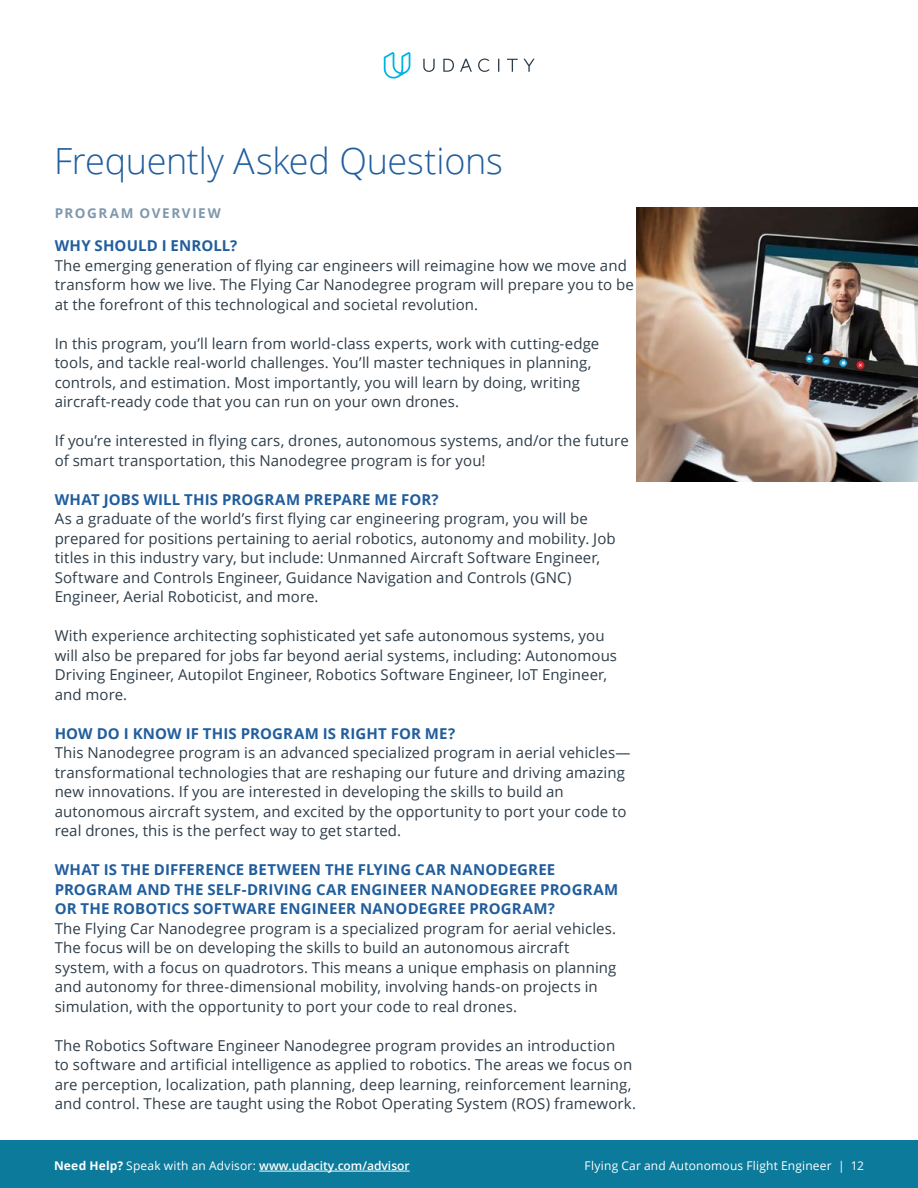
<style>
.page{position:relative;width:918px;height:1188px;background:#fff}
.page>*{position:absolute;margin:0;border:0;box-sizing:border-box;transform-origin:0 0}
.t1{font:300 36px "Open Sans";letter-spacing:-.01em;color:#215e9e}
.t2{font:15px/19.5px "Open Sans";letter-spacing:.005em;color:#2e3d49}
.t3{font:700 15px/19.5px "Open Sans";letter-spacing:.01em;color:#215e9e}
.t4{font:700 13.5px "Open Sans";letter-spacing:.115em;color:#7e98ad}
.t5{font:600 12px "Open Sans";color:#fff}
.t6{font:12px "Open Sans";letter-spacing:.015em;color:#fff}
.s1{font-weight:700}
.s2{font-weight:400}
</style>
<div class="page">
<div style="left:0;top:1140px;width:918px;height:48px;background:#0b7a9b"></div>
<hr style="left:259px;top:1171px;width:151px;height:1px;background:#fff">
<svg style="left:384px;top:52px;width:26px;height:27px"></svg>
<svg style="left:423px;top:59px;width:112px;height:13px"></svg>
<img style="left:636px;top:208px;width:282px;height:274px">
<h1 class="t1" style="left:54px;top:137px;width:450px">Frequently Asked Questions</h1>
<p class="t4" style="left:55px;top:204px;width:168px">PROGRAM OVERVIEW</p>
<p class="t3" style="left:55px;top:236px;width:184px">WHY SHOULD I ENROLL?</p>
<p class="t2" style="left:55px;top:255px;width:581px">The emerging generation of flying car engineers will reimagine how we move and transform how we live. The Flying Car Nanodegree program will prepare you to be at the forefront of this technological and societal revolution.</p>
<p class="t2" style="left:55px;top:333px;width:546px">In this program, you’ll learn from world-class experts, work with cutting-edge tools, and tackle real-world challenges. You’ll master techniques in planning, controls, and estimation. Most importantly, you will learn by doing, writing aircraft-ready code that you can run on your own drones.</p>
<p class="t2" style="left:55px;top:431px;width:576px">If you’re interested in flying cars, drones, autonomous systems, and/or the future of smart transportation, this Nanodegree program is for you!</p>
<p class="t3" style="left:55px;top:489px;width:385px">WHAT JOBS WILL THIS PROGRAM PREPARE ME FOR?</p>
<p class="t2" style="left:55px;top:509px;width:563px">As a graduate of the world’s first flying car engineering program, you will be prepared for positions pertaining to aerial robotics, autonomy and mobility. Job titles in this industry vary, but include: Unmanned Aircraft Software Engineer, Software and Controls Engineer, Guidance Navigation and Controls (GNC)<br>Engineer, Aerial Roboticist, and more.</p>
<p class="t2" style="left:55px;top:626px;width:564px">With experience architecting sophisticated yet safe autonomous systems, you will also be prepared for jobs far beyond aerial systems, including: Autonomous Driving Engineer, Autopilot Engineer, Robotics Software Engineer, IoT Engineer, and more.</p>
<p class="t3" style="left:55px;top:723px;width:402px">HOW DO I KNOW IF THIS PROGRAM IS RIGHT FOR ME?</p>
<p class="t2" style="left:55px;top:743px;width:577px">This Nanodegree program is an advanced specialized program in aerial vehicles— transformational technologies that are reshaping our future and driving amazing new innovations. If you are interested in developing the skills to build an autonomous aircraft system, and excited by the opportunity to port your code to real drones, this is the perfect way to get started.</p>
<p class="t3" style="left:55px;top:860px;width:565px">WHAT IS THE DIFFERENCE BETWEEN THE FLYING CAR NANODEGREE<br>PROGRAM AND THE SELF-DRIVING CAR ENGINEER NANODEGREE PROGRAM<br>OR THE ROBOTICS SOFTWARE ENGINEER NANODEGREE PROGRAM?</p>
<p class="t2" style="left:55px;top:918px;width:563px">The Flying Car Nanodegree program is a specialized program for aerial vehicles.<br>The focus will be on developing the skills to build an autonomous aircraft system, with a focus on quadrotors. This means a unique emphasis on planning and autonomy for three-dimensional mobility, involving hands-on projects in simulation, with the opportunity to port your code to real drones.</p>
<p class="t2" style="left:55px;top:1035px;width:583px">The Robotics Software Engineer Nanodegree program provides an introduction<br>to software and artificial intelligence as applied to robotics. The areas we focus on are perception, localization, path planning, deep learning, reinforcement learning, and control. These are taught using the Robot Operating System (ROS) framework.</p>
<p class="t5" style="left:54px;top:1158px;width:357px"><span class="s1">Need Help?</span> <span class="s2">Speak with an Advisor:</span> www.udacity.com/advisor</p>
<p class="t6" style="left:585px;top:1158px;width:281px">Flying Car and Autonomous Flight Engineer | 12</p>
</div>
